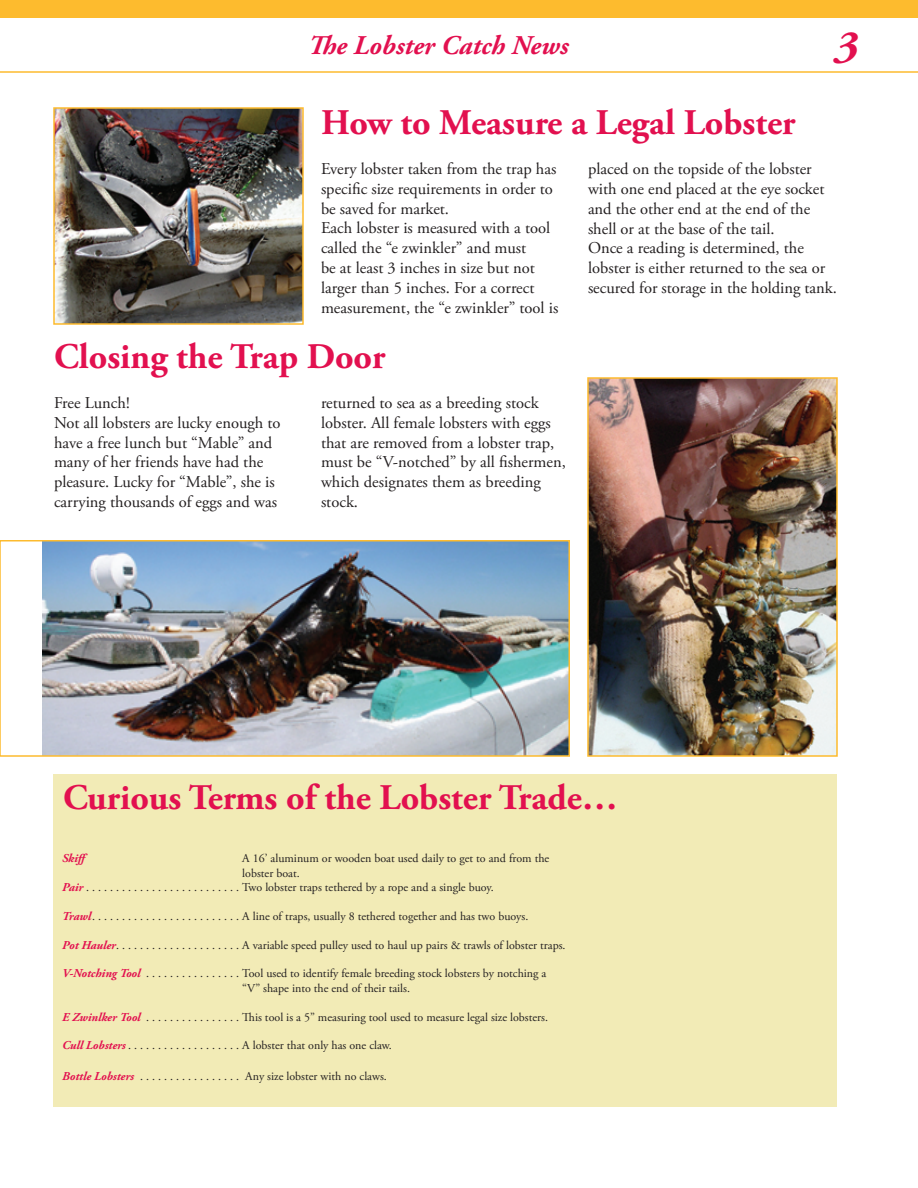
<style>
.page{position:relative;width:918px;height:1188px;background:#fff}
.page>*{position:absolute;margin:0;border:0;box-sizing:border-box;transform-origin:0 0}
.t1{font:italic 700 45px "Adobe Garamond Pro";color:#e2104f}
.t2{font:700 36px "Adobe Garamond Pro";color:#e2104f}
.t3{font:italic 700 27px "Adobe Garamond Pro";color:#e2104f}
.t4{font:16.5px/19.8px "Adobe Garamond Pro";color:#231f20}
.t5{font:12px/14.4px "Adobe Garamond Pro";color:#231f20}
.t6{font:italic 700 12px "Adobe Garamond Pro";color:#e2104f}
.s1{font-weight:700;font-style:italic;color:#e2104f}
</style>
<div class="page">
<hr style="left:0;top:71px;width:918px;height:2px;background:#fdbb2e">
<div style="left:0;top:0;width:918px;height:18px;background:#fdbb2e"></div>
<img style="left:56px;top:110px;width:245px;height:212px">
<div style="left:53px;top:107px;width:251px;height:218px;border:2px solid #fdbb2e"></div>
<img style="left:42px;top:543px;width:525px;height:211px">
<div style="left:0;top:540px;width:570px;height:217px;border:2px solid #fdbb2e"></div>
<img style="left:590px;top:380px;width:245px;height:374px">
<div style="left:587px;top:377px;width:251px;height:380px;border:2px solid #fdbb2e"></div>
<div style="left:53px;top:774px;width:784px;height:54px;background:#f2ebb6"></div>
<div style="left:53px;top:828px;width:784px;height:278px;background:#f2ebb6"></div>
<h3 class="t3" style="left:308px;top:30px;width:262px">The Lobster Catch News</h3>
<h1 class="t1" style="left:834px;top:21px;width:25px">3</h1>
<h2 class="t2" style="left:321px;top:102px;width:476px">How to Measure a Legal Lobster</h2>
<p class="t4" style="left:588px;top:160px;width:250px">placed on the topside of the lobster with one end placed at the eye socket and the other end at the end of the shell or at the base of the tail.<br>Once a reading is determined, the lobster is either returned to the sea or secured for storage in the holding tank.</p>
<p class="t4" style="left:321px;top:159px;width:239px">Every lobster taken from the trap has specific size requirements in order to be saved for market.<br>Each lobster is measured with a tool called the “e zwinkler” and must<br>be at least 3 inches in size but not larger than 5 inches. For a correct measurement, the “e zwinkler” tool is</p>
<h2 class="t2" style="left:54px;top:336px;width:333px">Closing the Trap Door</h2>
<p class="t4" style="left:54px;top:393px;width:228px">Free Lunch!<br>Not all lobsters are lucky enough to have a free lunch but “Mable” and many of her friends have had the pleasure. Lucky for “Mable”, she is carrying thousands of eggs and was</p>
<p class="t4" style="left:321px;top:393px;width:246px">returned to sea as a breeding stock lobster. All female lobsters with eggs that are removed from a lobster trap, must be “V-notched” by all fishermen, which designates them as breeding stock.</p>
<h2 class="t2" style="left:63px;top:777px;width:556px">Curious Terms of the Lobster Trade…</h2>
<p class="t6" style="left:62px;top:852px;width:29px">Skiff</p>
<p class="t5" style="left:242px;top:852px;width:309px">A 16’ aluminum or wooden boat used daily to get to and from the lobster boat.</p>
<p class="t5" style="left:62px;top:881px;width:25px"><span class="s1">Pair</span>...........................</p>
<p class="t5" style="left:242px;top:881px;width:253px">Two lobster traps tethered by a rope and a single buoy.</p>
<p class="t5" style="left:62px;top:909px;width:33px"><span class="s1">Trawl</span>..........................</p>
<p class="t5" style="left:242px;top:909px;width:288px">A line of traps, usually 8 tethered together and has two buoys.</p>
<p class="t5" style="left:62px;top:938px;width:58px"><span class="s1">Pot Hauler</span>......................</p>
<p class="t5" style="left:242px;top:938px;width:325px">A variable speed pulley used to haul up pairs &amp; trawls of lobster traps.</p>
<p class="t5" style="left:62px;top:967px;width:85px"><span class="s1">V-Notching Tool</span> .................</p>
<p class="t5" style="left:242px;top:967px;width:306px">Tool used to identify female breeding stock lobsters by notching a “V” shape into the end of their tails.</p>
<p class="t5" style="left:62px;top:1010px;width:85px"><span class="s1">E Zwinlker Tool</span> .................</p>
<p class="t5" style="left:242px;top:1010px;width:307px">This tool is a 5” measuring tool used to measure legal size lobsters.</p>
<p class="t5" style="left:62px;top:1039px;width:68px"><span class="s1">Cull Lobsters</span>....................</p>
<p class="t5" style="left:242px;top:1039px;width:151px">A lobster that only has one claw.</p>
<p class="t5" style="left:62px;top:1070px;width:79px"><span class="s1">Bottle Lobsters</span> ..................</p>
<p class="t5" style="left:245px;top:1070px;width:143px">Any size lobster with no claws.</p>
</div>
